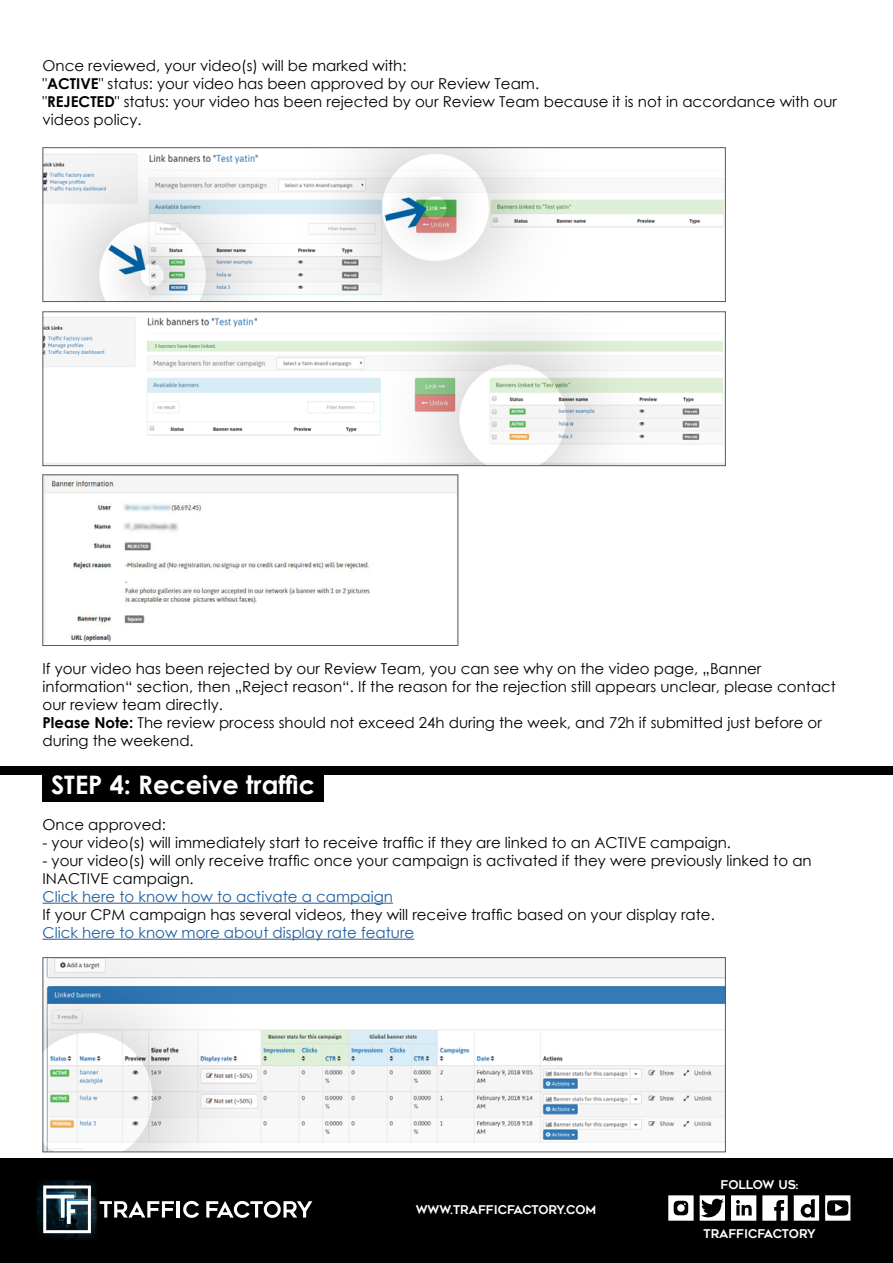
<style>
.page{position:relative;width:893px;height:1263px;background:#fff}
.page>*{position:absolute;margin:0;border:0;box-sizing:border-box;transform-origin:0 0}
.t1{font:700 25.5px "Century Gothic";color:#fff}
.t2{font:15px/18px "Century Gothic";color:#000}
.t3{font:15px "Century Gothic";color:#215e9e}
.t4{font:12px "Geometos";color:#fff}
.s1{font-weight:700}
</style>
<div class="page">
<div style="left:0;top:1158px;width:893px;height:105px;background:#000"></div>
<img style="left:37px;top:1180px;width:63px;height:60px">
<svg style="left:100px;top:1201px;width:74px;height:16px"></svg>
<hr style="left:177px;top:1201px;width:3px;height:16px;background:#fff">
<svg style="left:183px;top:1201px;width:16px;height:17px"></svg>
<svg style="left:206px;top:1201px;width:106px;height:17px"></svg>
<svg style="left:43px;top:1185px;width:48px;height:48px;background:#697981"></svg>
<svg style="left:700px;top:1195px;width:25px;height:26px"></svg>
<svg style="left:825px;top:1195px;width:25px;height:26px"></svg>
<svg style="left:731px;top:1195px;width:25px;height:26px"></svg>
<svg style="left:794px;top:1195px;width:25px;height:26px"></svg>
<svg style="left:668px;top:1195px;width:26px;height:26px"></svg>
<svg style="left:762px;top:1195px;width:26px;height:26px"></svg>
<hr style="left:43px;top:903px;width:350px;height:1px;background:#215e9e">
<hr style="left:43px;top:939px;width:371px;height:1px;background:#215e9e">
<img style="left:44px;top:149px;width:680px;height:151px">
<div style="left:42px;top:147px;width:684px;height:155px;border:1px solid #58595b"></div>
<img style="left:44px;top:317px;width:680px;height:147px">
<div style="left:42px;top:311px;width:684px;height:155px;border:1px solid #58595b"></div>
<img style="left:45px;top:959px;width:679px;height:191px">
<div style="left:43px;top:957px;width:683px;height:195px;border:1px solid #58595b"></div>
<img style="left:44px;top:476px;width:412px;height:167px">
<div style="left:42px;top:474px;width:416px;height:172px;border:1px solid #58595b"></div>
<div style="left:0;top:767px;width:893px;height:8px;background:#000"></div>
<div style="left:43px;top:767px;width:281px;height:34px;background:#000"></div>
<p class="t2" style="left:43px;top:56px;width:796px">Once reviewed, your video(s) will be marked with:<br>"<span class="s1">ACTIVE</span>" status: your video has been approved by our Review Team.<br>"<span class="s1">REJECTED</span>" status: your video has been rejected by our Review Team because it is not in accordance with our videos policy.</p>
<p class="t2" style="left:43px;top:659px;width:795px">If your video has been rejected by our Review Team, you can see why on the video page, „Banner information“ section, then „Reject reason“. If the reason for the rejection still appears unclear, please contact our review team directly.<br><span class="s1">Please Note:</span> The review process should not exceed 24h during the week, and 72h if submitted just before or during the weekend.</p>
<h1 class="t1" style="left:51px;top:765px;width:266px">STEP 4: Receive traffic</h1>
<p class="t2" style="left:43px;top:815px;width:125px">Once approved:</p>
<p class="t2" style="left:43px;top:833px;width:690px">- your video(s) will immediately start to receive traffic if they are linked to an ACTIVE campaign.</p>
<p class="t2" style="left:43px;top:851px;width:771px">- your video(s) will only receive traffic once your campaign is activated if they were previously linked to an<br>INACTIVE campaign.</p>
<p class="t3" style="left:43px;top:886px;width:352px">Click here to know how to activate a campaign</p>
<p class="t2" style="left:43px;top:905px;width:674px">If your CPM campaign has several videos, they will receive traffic based on your display rate.</p>
<p class="t3" style="left:43px;top:922px;width:373px">Click here to know more about display rate feature</p>
<p class="t4" style="left:416px;top:1203px;width:182px">WWW.TRAFFICFACTORY.COM</p>
<p class="t4" style="left:721px;top:1178px;width:79px">FOLLOW US:</p>
<p class="t4" style="left:703px;top:1226px;width:114px">TRAFFICFACTORY</p>
</div>
